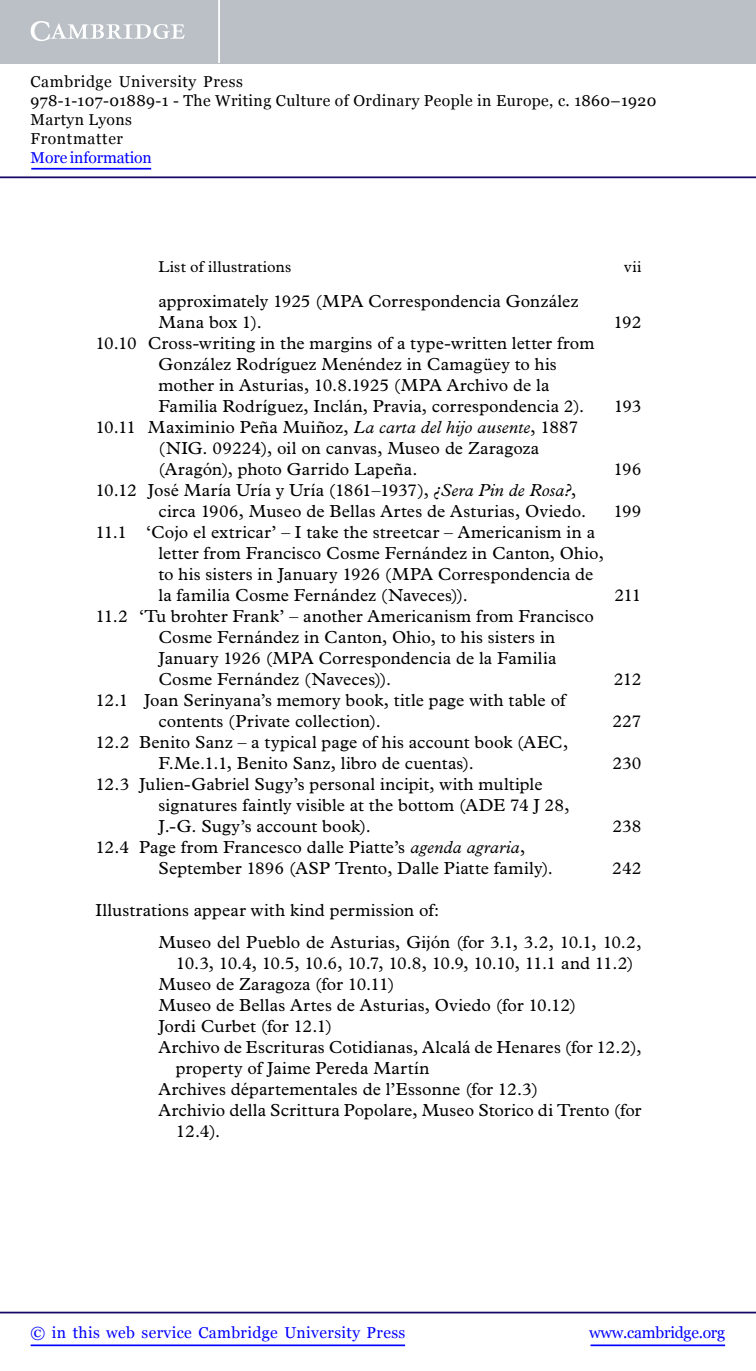
<style>
.page{position:relative;width:756px;height:1371px;background:#fff}
.page>*{position:absolute;margin:0;border:0;box-sizing:border-box;transform-origin:0 0}
.t1{font:17.5px/21px "Plantin Std";letter-spacing:.01em;color:#000}
.t2{font:17.5px "Plantin Std";letter-spacing:-.05em;color:#000}
.t3{font:15.75px/18.9px "Georgia";letter-spacing:.025em;color:#000}
.t4{font:15.75px "Georgia";letter-spacing:.025em;color:#00f}
.t5{font:15.75px "Plantin Std";letter-spacing:.02em;color:#000}
.t6{font:15.75px "Georgia";letter-spacing:-.015em;color:#00f}
.t7{font:15.75px "Georgia";letter-spacing:-.01em;color:#00f}
.s1{font-style:italic}
</style>
<div class="page">
<hr style="left:591px;top:1344px;width:134px;height:1px;background:#00f">
<hr style="left:0;top:1311px;width:756px;height:2px;background:#150666">
<hr style="left:31px;top:1344px;width:374px;height:1px;background:#00f">
<div style="left:0;top:0;width:756px;height:63px;background:#bac0c6"></div>
<svg style="left:31px;top:21px;width:154px;height:20px"></svg>
<hr style="left:218px;top:0;width:2px;height:63px;background:#fff">
<hr style="left:0;top:176px;width:756px;height:2px;background:#150666">
<hr style="left:31px;top:168px;width:120px;height:1px;background:#00f">
<p class="t3" style="left:31px;top:72px;width:627px">Cambridge University Press<br>978-1-107-01889-1 - The Writing Culture of Ordinary People in Europe, c. 1860–1920<br>Martyn Lyons<br>Frontmatter</p>
<p class="t7" style="left:31px;top:148px;width:123px">More information</p>
<p class="t5" style="left:158px;top:258px;width:134px">List of illustrations</p>
<p class="t5" style="left:624px;top:258px;width:19px">vii</p>
<p class="t1" style="left:158px;top:291px;width:421px">approximately 1925 (MPA Correspondencia González<br>Mana box 1).</p>
<p class="t1" style="left:614px;top:312px;width:29px">192</p>
<p class="t1" style="left:158px;top:333px;width:438px;text-indent:-63px">10.10 Cross-writing in the margins of a type-written letter from González Rodríguez Menéndez in Camagüey to his mother in Asturias, 10.8.1925 (MPA Archivo de la Familia Rodríguez, Inclán, Pravia, correspondencia 2).</p>
<p class="t1" style="left:158px;top:417px;width:422px;text-indent:-63px">10.11 Maximinio Peña Muiñoz, <span class="s1">La carta del hijo ausente</span>, 1887 (NIG. 09224), oil on canvas, Museo de Zaragoza (Aragón), photo Garrido Lapeña.</p>
<p class="t1" style="left:158px;top:480px;width:429px;text-indent:-63px">10.12 José María Uría y Uría (1861–1937), <span class="s1">¿Sera Pin de Rosa?</span>, circa 1906, Museo de Bellas Artes de Asturias, Oviedo.</p>
<p class="t1" style="left:158px;top:522px;width:447px;text-indent:-63px">11.1 ‘Cojo el extricar’ – I take the streetcar – Americanism in a letter from Francisco Cosme Fernández in Canton, Ohio, to his sisters in January 1926 (MPA Correspondencia de la familia Cosme Fernández (Naveces)).</p>
<p class="t1" style="left:158px;top:606px;width:437px;text-indent:-63px">11.2 ‘Tu brohter Frank’ – another Americanism from Francisco Cosme Fernández in Canton, Ohio, to his sisters in January 1926 (MPA Correspondencia de la Familia Cosme Fernández (Naveces)).</p>
<p class="t1" style="left:158px;top:690px;width:409px;text-indent:-63px">12.1 Joan Serinyana’s memory book, title page with table of contents (Private collection).</p>
<p class="t1" style="left:158px;top:732px;width:411px;text-indent:-63px">12.2 Benito Sanz – a typical page of his account book (AEC,<br>F.Me.1.1, Benito Sanz, libro de cuentas).</p>
<p class="t1" style="left:158px;top:774px;width:412px;text-indent:-63px">12.3 Julien-Gabriel Sugy’s personal incipit, with multiple signatures faintly visible at the bottom (ADE 74 J 28,<br>J.-G. Sugy’s account book).</p>
<p class="t1" style="left:614px;top:396px;width:29px">193</p>
<p class="t1" style="left:614px;top:459px;width:29px">196</p>
<p class="t1" style="left:614px;top:501px;width:29px">199</p>
<p class="t1" style="left:615px;top:585px;width:28px">211</p>
<p class="t1" style="left:614px;top:669px;width:29px">212</p>
<p class="t1" style="left:613px;top:711px;width:30px">227</p>
<p class="t1" style="left:612px;top:753px;width:31px">230</p>
<p class="t1" style="left:612px;top:816px;width:31px">238</p>
<p class="t1" style="left:158px;top:837px;width:396px;text-indent:-63px">12.4 Page from Francesco dalle Piatte’s <span class="s1">agenda agraria</span>,<br>September 1896 (ASP Trento, Dalle Piatte family).</p>
<p class="t1" style="left:612px;top:858px;width:31px">242</p>
<p class="t1" style="left:158px;top:894px;width:484px;line-height:31.5px;text-indent:-63px">Illustrations appear with kind permission of:<br>Museo del Pueblo de Asturias, Gijón (for 3.1, 3.2, 10.1, 10.2,</p>
<p class="t2" style="left:176px;top:952px;width:459px">10.3, 10.4, 10.5, 10.6, 10.7, 10.8, 10.9, 10.10, 11.1 and 11.2)</p>
<p class="t1" style="left:158px;top:973px;width:237px">Museo de Zaragoza (for 10.11)</p>
<p class="t1" style="left:158px;top:994px;width:419px">Museo de Bellas Artes de Asturias, Oviedo (for 10.12)</p>
<p class="t1" style="left:158px;top:1015px;width:175px">Jordi Curbet (for 12.1)</p>
<p class="t1" style="left:158px;top:1036px;width:485px">Archivo de Escrituras Cotidianas, Alcalá de Henares (for 12.2),</p>
<p class="t1" style="left:176px;top:1057px;width:255px">property of Jaime Pereda Martín</p>
<p class="t1" style="left:158px;top:1078px;width:381px">Archives départementales de l’Essonne (for 12.3)</p>
<p class="t1" style="left:158px;top:1099px;width:485px">Archivio della Scrittura Popolare, Museo Storico di Trento (for</p>
<p class="t1" style="left:176px;top:1120px;width:46px">12.4).</p>
<p class="t4" style="left:31px;top:1323px;width:376px">© in this web service Cambridge University Press</p>
<p class="t6" style="left:589px;top:1323px;width:137px">www.cambridge.org</p>
</div>
